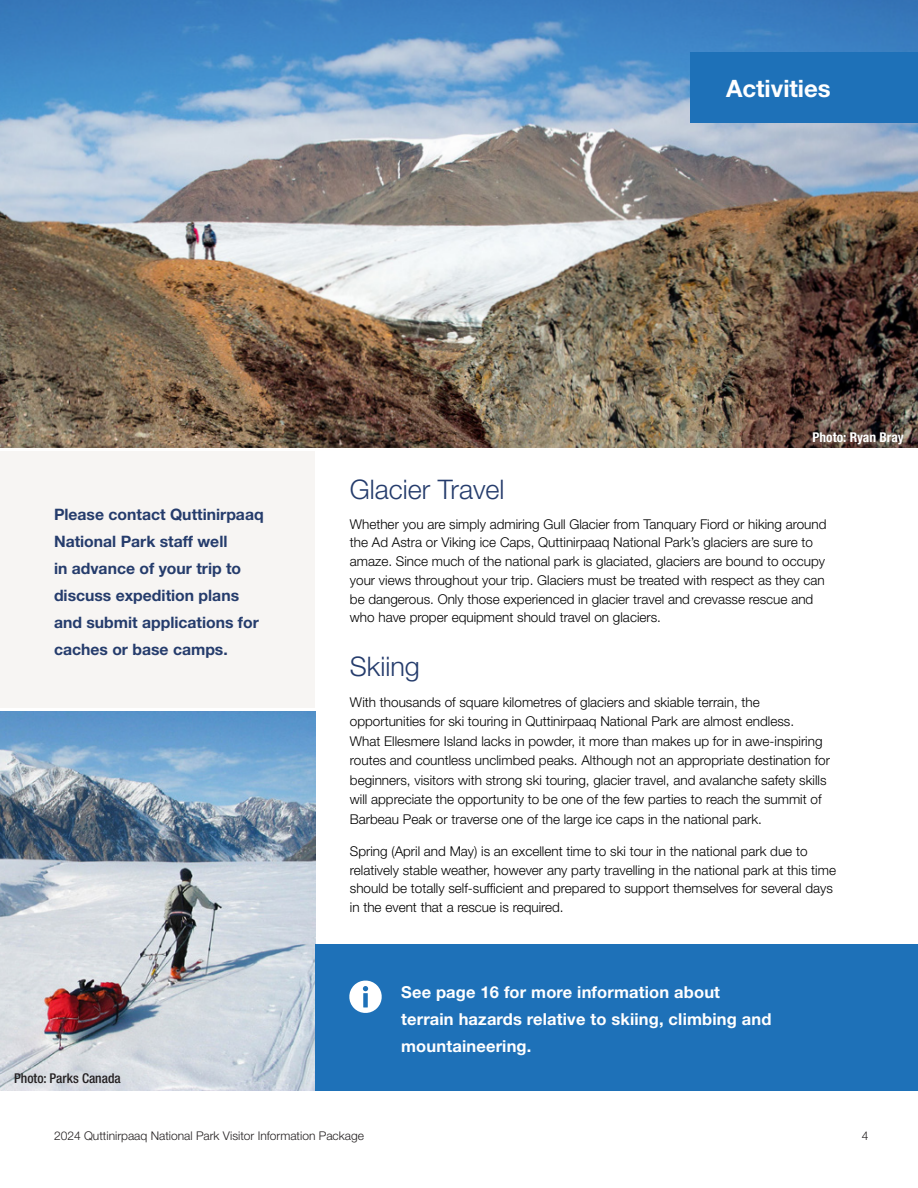
<style>
.page{position:relative;width:918px;height:1188px;background:#fff}
.page>*{position:absolute;margin:0;border:0;box-sizing:border-box;transform-origin:0 0}
.VIP_-_18pt_Light_-_Navy_headers{font:300 27px "Helvetica Neue LT Std";color:#253c6c}
.VIP_-_White_Page_Titles{font:700 24px "Helvetica Neue LT Std";color:#fff}
.VIP_-_Sidebar_-_white{font:700 16.5px/27px "Helvetica Neue LT Std";letter-spacing:.01em;color:#fff}
.VIP_-_Sidebar_-_navy_blue{font:700 15.75px/27px "Helvetica Neue LT Std";color:#253c6c}
.VIP_-_BP_-_0_2_space_after{font:300 13.5px/18.8px "Helvetica Neue LT Std";color:#000}
.VIP_-_Photo_credit_-_black{font:500 condensed 13.5px "Helvetica Neue LT Std";color:#231f20}
.VIP_-_Photo_credit_-_white{font:700 condensed 13.5px "Helvetica Neue LT Std";color:#fff}
.t1{font:300 12px "Helvetica Neue LT Std";color:#231f20}
</style>
<div class="page">
<img style="left:0;top:711px;width:315px;height:380px">
<img style="left:0;top:0;width:918px;height:448px">
<div style="left:0;top:452px;width:314px;height:256px;background:#f7f5f3"></div>
<div style="left:315px;top:945px;width:603px;height:146px;background:#1e71b8"></div>
<svg style="left:349px;top:980px;width:33px;height:33px"></svg>
<div style="left:690px;top:52px;width:228px;height:71px;background:#1e71b8"></div>
<p class="VIP_-_White_Page_Titles" style="left:726px;top:73px;width:106px">Activities</p>
<p class="VIP_-_Sidebar_-_navy_blue" style="left:54px;top:501px;width:211px">Please contact Quttinirpaaq<br>National Park staff well<br>in advance of your trip to discuss expedition plans and submit applications for caches or base camps.</p>
<p class="VIP_-_Photo_credit_-_black" style="left:14px;top:1070px;width:108px">Photo: Parks Canada</p>
<p class="VIP_-_Photo_credit_-_white" style="left:812px;top:429px;width:93px">Photo: Ryan Bray</p>
<p class="VIP_-_18pt_Light_-_Navy_headers" style="left:350px;top:473px;width:156px">Glacier Travel</p>
<p class="VIP_-_BP_-_0_2_space_after" style="left:350px;top:514px;width:478px">Whether you are simply admiring Gull Glacier from Tanquary Fiord or hiking around the Ad Astra or Viking ice Caps, Quttinirpaaq National Park’s glaciers are sure to amaze. Since much of the national park is glaciated, glaciers are bound to occupy your views throughout your trip. Glaciers must be treated with respect as they can be dangerous. Only those experienced in glacier travel and crevasse rescue and who have proper equipment should travel on glaciers.</p>
<p class="VIP_-_18pt_Light_-_Navy_headers" style="left:350px;top:650px;width:72px">Skiing</p>
<p class="VIP_-_BP_-_0_2_space_after" style="left:350px;top:692px;width:482px;line-height:19.5px">With thousands of square kilometres of glaciers and skiable terrain, the opportunities for ski touring in Quttinirpaaq National Park are almost endless.<br>What Ellesmere Island lacks in powder, it more than makes up for in awe-inspiring routes and countless unclimbed peaks. Although not an appropriate destination for beginners, visitors with strong ski touring, glacier travel, and avalanche safety skills will appreciate the opportunity to be one of the few parties to reach the summit of Barbeau Peak or traverse one of the large ice caps in the national park.</p>
<p class="VIP_-_BP_-_0_2_space_after" style="left:350px;top:841px;width:488px">Spring (April and May) is an excellent time to ski tour in the national park due to relatively stable weather, however any party travelling in the national park at this time should be totally self-sufficient and prepared to support themselves for several days in the event that a rescue is required.</p>
<p class="VIP_-_Sidebar_-_white" style="left:401px;top:978px;width:372px">See page 16 for more information about terrain hazards relative to skiing, climbing and mountaineering.</p>
<p class="t1" style="left:54px;top:1129px;width:311px">2024 Quttinirpaaq National Park Visitor Information Package</p>
<p class="t1" style="left:862px;top:1129px;width:8px">4</p>
</div>
